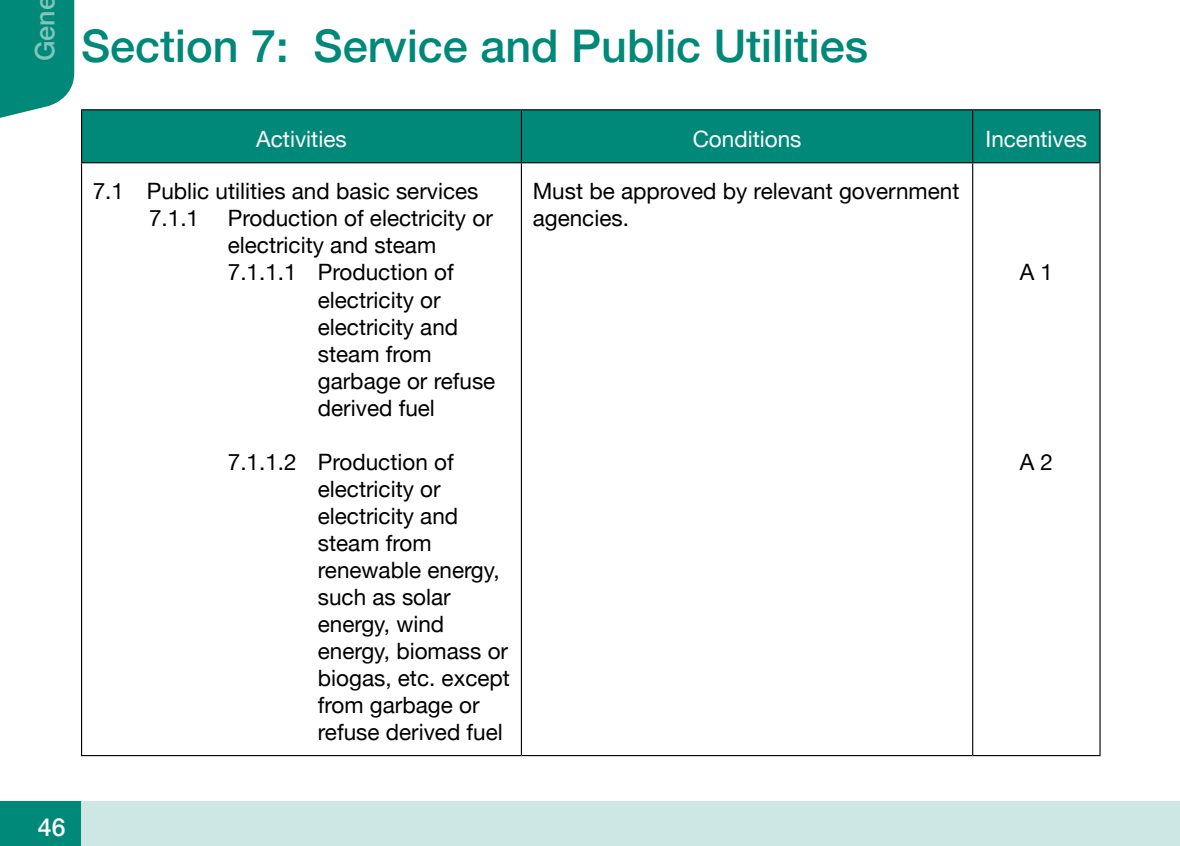
<style>
.page{position:relative;width:1180px;height:846px;background:#fff}
.page>*{position:absolute;margin:0;border:0;box-sizing:border-box;transform-origin:0 0}
.t1{font:500 45px "Helvetica Neue";color:#008879}
.t2{font:500 27px "Helvetica Neue";color:#80c4bc}
.t3{font:500 24.75px "Helvetica Neue";color:#fff}
.t4{font:22.5px/27px "Helvetica Neue";color:#000}
.t5{font:22.5px "Helvetica Neue";color:#fff}
</style>
<div class="page">
<svg style="left:0;top:0;width:74px;height:118px;background:#179285"></svg>
<div style="left:0;top:801px;width:81px;height:44px;background:#008879"></div>
<div style="left:81px;top:801px;width:1099px;height:44px;background:#cce7e4"></div>
<div style="left:82px;top:110px;width:1017px;height:52px;background:#008879"></div>
<hr style="left:521px;top:110px;width:1px;height:52px;background:#000">
<hr style="left:972px;top:110px;width:1px;height:52px;background:#000">
<hr style="left:81px;top:163px;width:1px;height:591px;background:#000">
<hr style="left:521px;top:163px;width:1px;height:591px;background:#000">
<hr style="left:972px;top:163px;width:1px;height:591px;background:#000">
<hr style="left:1099px;top:163px;width:2px;height:591px;background:#000">
<hr style="left:81px;top:754px;width:440px;height:2px;background:#000">
<hr style="left:521px;top:754px;width:452px;height:2px;background:#000">
<hr style="left:973px;top:754px;width:128px;height:2px;background:#000">
<hr style="left:81px;top:109px;width:440px;height:1px;background:#000">
<hr style="left:81px;top:110px;width:1px;height:52px;background:#000">
<hr style="left:521px;top:109px;width:452px;height:1px;background:#000">
<hr style="left:973px;top:109px;width:128px;height:1px;background:#000">
<hr style="left:1099px;top:110px;width:2px;height:52px;background:#000">
<hr style="left:81px;top:162px;width:440px;height:1px;background:#000">
<hr style="left:521px;top:162px;width:452px;height:1px;background:#000">
<hr style="left:973px;top:162px;width:128px;height:1px;background:#000">
<p class="t2" style="left:23px;top:61px;width:68px;rotate:-90deg">Gene</p>
<h1 class="t1" style="left:81px;top:10px;width:789px">Section 7: Service and Public Utilities</h1>
<p class="t5" style="left:256px;top:123px;width:92px">Activities</p>
<p class="t5" style="left:693px;top:123px;width:110px">Conditions</p>
<p class="t5" style="left:985px;top:123px;width:103px">Incentives</p>
<p class="t4" style="left:149px;top:179px;width:331px;text-indent:-56px">7.1 Public utilities and basic services<br>7.1.1</p>
<p class="t4" style="left:533px;top:179px;width:428px">Must be approved by relevant government agencies.</p>
<p class="t4" style="left:228px;top:206px;width:267px">Production of electricity or</p>
<p class="t4" style="left:228px;top:233px;width:210px">electricity and steam</p>
<p class="t4" style="left:228px;top:260px;width:227px">7.1.1.1 Production of</p>
<p class="t4" style="left:318px;top:287px;width:124px">electricity or</p>
<p class="t4" style="left:318px;top:314px;width:142px">electricity and</p>
<p class="t4" style="left:318px;top:341px;width:115px">steam from</p>
<p class="t4" style="left:318px;top:368px;width:179px">garbage or refuse</p>
<p class="t4" style="left:318px;top:395px;width:119px">derived fuel</p>
<p class="t4" style="left:318px;top:449px;width:194px;text-indent:-90px">7.1.1.2 Production of electricity or electricity and steam from renewable energy, such as solar energy, wind energy, biomass or biogas, etc. except from garbage or refuse derived fuel</p>
<p class="t4" style="left:1020px;top:260px;width:35px">A 1</p>
<p class="t4" style="left:1020px;top:449px;width:35px">A 2</p>
<p class="t3" style="left:38px;top:807px;width:29px">46</p>
</div>
